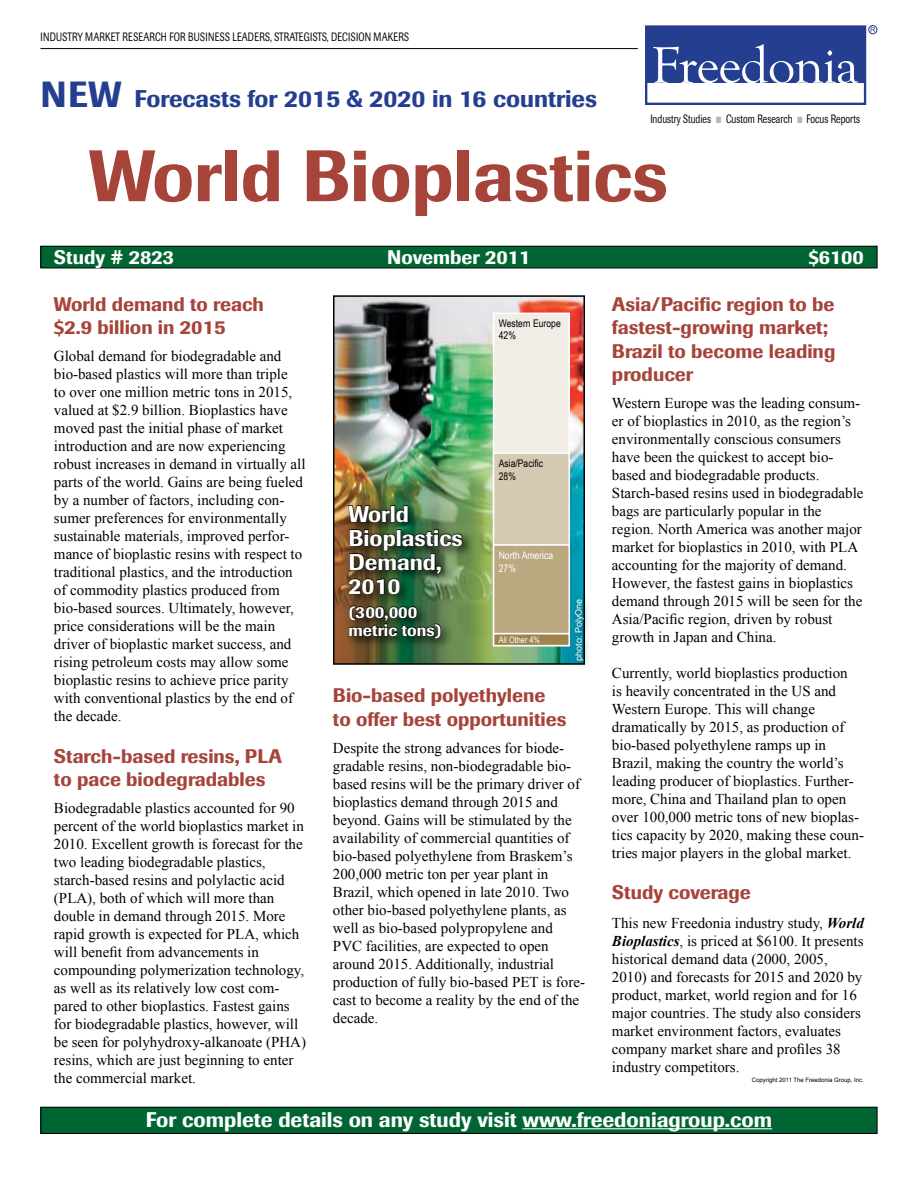
<style>
.page{position:relative;width:918px;height:1188px;background:#fff}
.page>*{position:absolute;margin:0;border:0;box-sizing:border-box;transform-origin:0 0}
.t1{font:500 72px "Imago";color:#a6443a}
.t2{font:500 24px "Imago";color:#243e90}
.t3{font:500 22.5px/24px "Imago";color:#fff}
.t4{font:500 21px "Imago";color:#fff}
.t5{font:500 19.5px/23.4px "Imago";color:#a6443a}
.t6{font:500 19.5px "Imago";color:#fff}
.t7{font:500 16.5px/18px "Imago";color:#fff}
.t8{font:15px/18px "Times New Roman";color:#000}
.t9{font:12px "Imago";letter-spacing:.02em;color:#000;scale:.75 1}
.t10{font:12px "Imago";color:#000;scale:.75 1}
.t11{font:10.5px/12.8px "Arial Narrow";color:#000}
.t12{font:10.5px/12.8px "Arial Narrow";color:#fff}
.t13{font:9px "Arial";color:#fff}
.t14{font:9px "Arial Narrow";color:#fff}
.t15{font:6px "Arial";color:#000}
.s1{font-size:36px}
.s2{color:#bdb6a5}
.s3{font-weight:700;font-style:italic}
</style>
<div class="page">
<img style="left:336px;top:298px;width:246px;height:364px">
<div style="left:333px;top:295px;width:252px;height:370px;border:2px solid #000"></div>
<hr style="left:40px;top:48px;width:598px;height:1px;background:#000">
<div style="left:41px;top:246px;width:836px;height:22px;background:#006532"></div>
<div style="left:40px;top:246px;width:837px;height:22px;border:1px solid #000"></div>
<div style="left:41px;top:1107px;width:836px;height:26px;background:#006532"></div>
<div style="left:40px;top:1107px;width:837px;height:27px;border:1px solid #000"></div>
<hr style="left:522px;top:1128px;width:250px;height:1px;background:#fff">
<div style="left:344px;top:500px;width:132px;height:151px;background:#000;opacity:.75"></div>
<img style="left:348px;top:505px;width:115px;height:134px">
<div style="left:494px;top:313px;width:75px;height:333px;background:#f1ede6"></div>
<div style="left:493px;top:313px;width:77px;height:333px;border:2px solid #fff"></div>
<div style="left:494px;top:453px;width:75px;height:92px;background:#d6cab3"></div>
<div style="left:493px;top:452px;width:77px;height:94px;border:2px solid #fff"></div>
<div style="left:494px;top:545px;width:75px;height:89px;background:#bba780"></div>
<div style="left:493px;top:544px;width:77px;height:90px;border:2px solid #fff"></div>
<div style="left:494px;top:634px;width:75px;height:12px;background:#a0844d"></div>
<div style="left:493px;top:633px;width:77px;height:13px;border:2px solid #fff"></div>
<div style="left:569px;top:593px;width:25px;height:79px;background:#000;opacity:.75"></div>
<div style="left:645px;top:25px;width:221px;height:80px;border:2px solid #243e90"></div>
<div style="left:646px;top:27px;width:218px;height:55px;background:#243e90"></div>
<svg style="left:653px;top:44px;width:205px;height:39px"></svg>
<div style="left:869px;top:25px;width:8px;height:9px;border:1px solid #243e90;border-radius:50%"></div>
<svg style="left:871px;top:27px;width:4px;height:5px"></svg>
<p class="t9" style="left:40px;top:30px;width:493px">INDUSTRY MARKET RESEARCH FOR BUSINESS LEADERS, STRATEGISTS, DECISION MAKERS</p>
<h2 class="t2" style="left:40px;top:84px;width:558px"><span class="s1">NEW</span> Forecasts for 2015 &amp; 2020 in 16 countries</h2>
<p class="t10" style="left:650px;top:112px;width:281px">Industry Studies <span class="s2">■</span> Custom Research <span class="s2">■</span> Focus Reports</p>
<h1 class="t1" style="left:89px;top:132px;width:581px">World Bioplastics</h1>
<h3 class="t6" style="left:54px;top:245px;width:122px">Study # 2823</h3>
<h3 class="t6" style="left:387px;top:245px;width:145px">November 2011</h3>
<h3 class="t6" style="left:808px;top:245px;width:57px">$6100</h3>
<h3 class="t5" style="left:54px;top:292px;width:211px">World demand to reach $2.9 billion in 2015</h3>
<p class="t8" style="left:54px;top:347px;width:253px">Global demand for biodegradable and bio-based plastics will more than triple<br>to over one million metric tons in 2015, valued at $2.9 billion. Bioplastics have moved past the initial phase of market introduction and are now experiencing robust increases in demand in virtually all parts of the world. Gains are being fueled by a number of factors, including con&shy;sumer preferences for environmentally sustainable materials, improved perfor&shy;mance of bioplastic resins with respect to traditional plastics, and the introduction of commodity plastics produced from bio-based sources. Ultimately, however, price considerations will be the main driver of bioplastic market success, and rising petroleum costs may allow some bioplastic resins to achieve price parity with conventional plastics by the end of the decade.</p>
<h3 class="t5" style="left:54px;top:744px;width:229px">Starch-based resins, PLA to pace biodegradables</h3>
<p class="t8" style="left:54px;top:799px;width:254px">Biodegradable plastics accounted for 90 percent of the world bioplastics market in 2010. Excellent growth is forecast for the two leading biodegradable plastics, starch-based resins and polylactic acid (PLA), both of which will more than double in demand through 2015. More rapid growth is expected for PLA, which will benefit from advancements in compounding polymerization technology, as well as its relatively low cost com&shy;pared to other bioplastics. Fastest gains for biodegradable plastics, however, will be seen for polyhydroxy-alkanoate (PHA) resins, which are just beginning to enter the commercial market.</p>
<p class="t11" style="left:499px;top:316px;width:64px">Western Europe<br>42%</p>
<h3 class="t3" style="left:348px;top:502px;width:116px">World<br>Bioplastics<br>Demand,<br>2010</h3>
<p class="t7" style="left:348px;top:603px;width:95px">(300,000 metric tons)</p>
<p class="t11" style="left:499px;top:457px;width:46px">Asia/Pacific<br>28%</p>
<p class="t12" style="left:499px;top:549px;width:56px">North America<br>27%</p>
<p class="t14" style="left:499px;top:633px;width:43px">All Other 4%</p>
<p class="t13" style="left:573px;top:661px;width:64px;rotate:-90deg">photo: PolyOne</p>
<h3 class="t5" style="left:333px;top:684px;width:235px">Bio-based polyethylene to offer best opportunities</h3>
<p class="t8" style="left:333px;top:738px;width:253px">Despite the strong advances for biode&shy;gradable resins, non-biodegradable bio&shy;based resins will be the primary driver of bioplastics demand through 2015 and beyond. Gains will be stimulated by the availability of commercial quantities of bio-based polyethylene from Braskem’s 200,000 metric ton per year plant in Brazil, which opened in late 2010. Two other bio-based polyethylene plants, as well as bio-based polypropylene and PVC facilities, are expected to open around 2015. Additionally, industrial production of fully bio-based PET is fore&shy;cast to become a reality by the end of the decade.</p>
<h3 class="t5" style="left:612px;top:292px;width:225px">Asia/Pacific region to be fastest-growing market;<br>Brazil to become leading producer</h3>
<p class="t8" style="left:612px;top:394px;width:253px">Western Europe was the leading consum&shy;er of bioplastics in 2010, as the region’s environmentally conscious consumers have been the quickest to accept bio&shy;based and biodegradable products.<br>Starch-based resins used in biodegradable bags are particularly popular in the region. North America was another major market for bioplastics in 2010, with PLA accounting for the majority of demand.<br>However, the fastest gains in bioplastics demand through 2015 will be seen for the Asia/Pacific region, driven by robust growth in Japan and China.</p>
<p class="t8" style="left:612px;top:664px;width:253px">Currently, world bioplastics production<br>is heavily concentrated in the US and Western Europe. This will change dramatically by 2015, as production of bio-based polyethylene ramps up in Brazil, making the country the world’s leading producer of bioplastics. Further&shy;more, China and Thailand plan to open over 100,000 metric tons of new bioplas&shy;tics capacity by 2020, making these coun&shy;tries major players in the global market.</p>
<h3 class="t5" style="left:612px;top:881px;width:140px">Study coverage</h3>
<p class="t8" style="left:612px;top:914px;width:254px">This new Freedonia industry study, <span class="s3">World Bioplastics</span>, is priced at $6100. It presents historical demand data (2000, 2005, 2010) and forecasts for 2015 and 2020 by product, market, world region and for 16 major countries. The study also considers market environment factors, evaluates company market share and profiles 38 industry competitors.</p>
<p class="t15" style="left:752px;top:1076px;width:114px">Copyright 2011 The Freedonia Group, Inc.</p>
<h3 class="t4" style="left:146px;top:1107px;width:628px">For complete details on any study visit www.freedoniagroup.com</h3>
</div>
